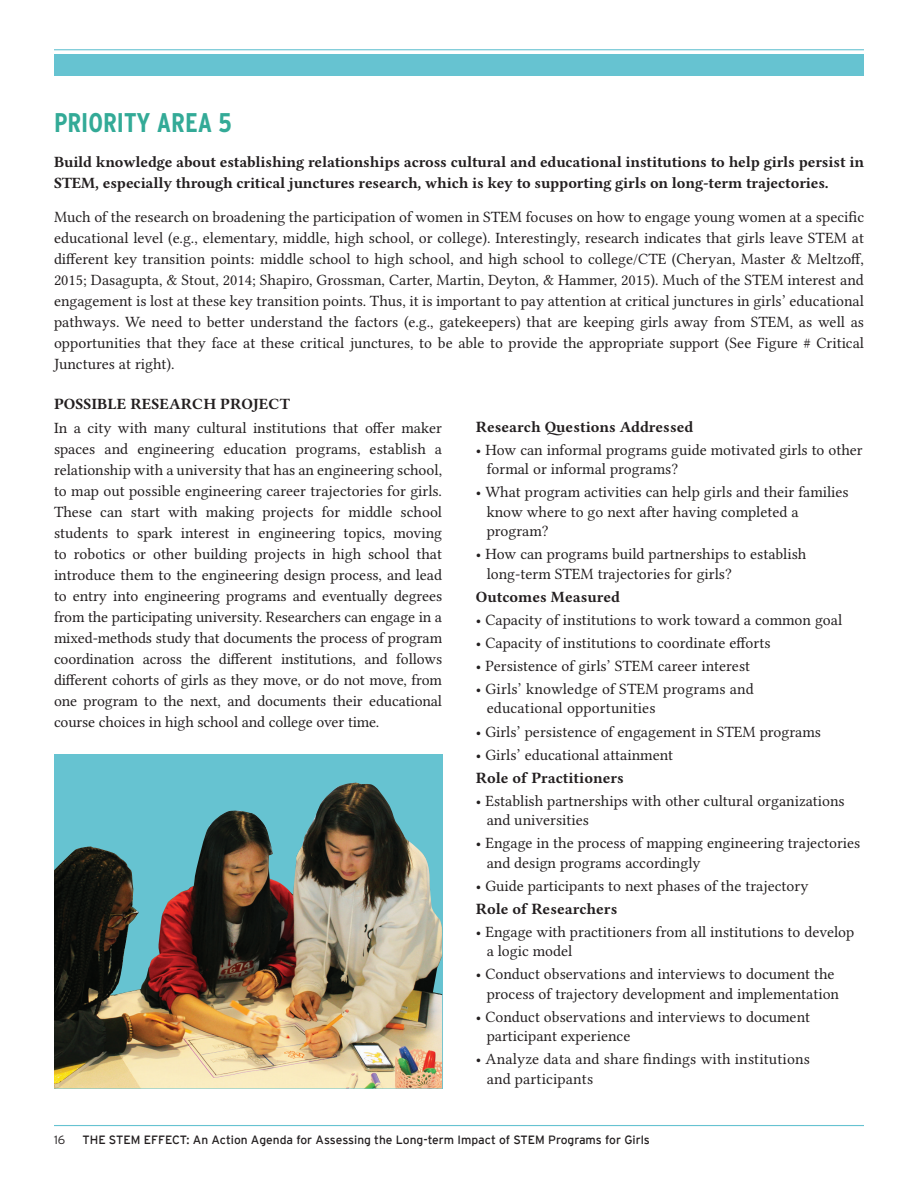
<style>
.page{position:relative;width:918px;height:1188px;background:#fff}
.page>*{position:absolute;margin:0;border:0;box-sizing:border-box;transform-origin:0 0}
.Priority_heading{font:700 condensed 27px "Interstate";color:#33aa97}
.Body_2_-_Priority{font:15.75px/21px "Libertinus Serif";letter-spacing:-.01em;color:#231f20;text-align:justify}
.Body_2_Bulletpoints{font:15.75px/19.5px "Libertinus Serif";color:#231f20}
.Body_2_-_Priority-2{font:700 15.75px/21px "Libertinus Serif";letter-spacing:-.01em;color:#231f20}
.t1{font:12px "Interstate";color:#231f20}
.page_numbers_flush_l{font:300 12px "Interstate";color:#231f20}
</style>
<div class="page">
<hr style="left:54px;top:1125px;width:810px;height:1px;background:#66c3d1">
<div style="left:54px;top:54px;width:810px;height:22px;background:#66c3d1"></div>
<hr style="left:54px;top:49px;width:810px;height:1px;background:#66c3d1">
<div style="left:54px;top:754px;width:388px;height:335px;background:#66c3d1"></div>
<img style="left:54px;top:783px;width:388px;height:306px">
<p class="Priority_heading" style="left:54px;top:108px;width:180px">PRIORITY AREA 5</p>
<p class="Body_2_-_Priority-2" style="left:54px;top:151px;width:812px">Build knowledge about establishing relationships across cultural and educational institutions to help girls persist in<br>STEM, especially through critical junctures research, which is key to supporting girls on long-term trajectories.</p>
<p class="Body_2_-_Priority" style="left:54px;top:207px;width:812px">Much of the research on broadening the participation of women in STEM focuses on how to engage young women at a specific educational level (e.g., elementary, middle, high school, or college). Interestingly, research indicates that girls leave STEM at different key transition points: middle school to high school, and high school to college/CTE (Cheryan, Master &amp; Meltzoff, 2015; Dasagupta, &amp; Stout, 2014; Shapiro, Grossman, Carter, Martin, Deyton, &amp; Hammer, 2015). Much of the STEM interest and engagement is lost at these key transition points. Thus, it is important to pay attention at critical junctures in girls’ educational pathways. We need to better understand the factors (e.g., gatekeepers) that are keeping girls away from STEM, as well as opportunities that they face at these critical junctures, to be able to provide the appropriate support (See Figure # Critical Junctures at right).</p>
<p class="Body_2_-_Priority-2" style="left:54px;top:393px;width:238px">POSSIBLE RESEARCH PROJECT</p>
<p class="Body_2_-_Priority" style="left:54px;top:418px;width:390px">In a city with many cultural institutions that offer maker spaces and engineering education programs, establish a relationship with a university that has an engineering school, to map out possible engineering career trajectories for girls.<br>These can start with making projects for middle school students to spark interest in engineering topics, moving to robotics or other building projects in high school that introduce them to the engineering design process, and lead to entry into engineering programs and eventually degrees from the participating university. Researchers can engage in a mixed-methods study that documents the process of program coordination across the different institutions, and follows different cohorts of girls as they move, or do not move, from one program to the next, and documents their educational course choices in high school and college over time.</p>
<p class="Body_2_-_Priority-2" style="left:476px;top:416px;width:219px">Research Questions Addressed</p>
<p class="Body_2_Bulletpoints" style="left:487px;top:440px;width:378px;text-indent:-11px">• How can informal programs guide motivated girls to other formal or informal programs?</p>
<p class="Body_2_Bulletpoints" style="left:487px;top:482px;width:364px;text-indent:-11px">• What program activities can help girls and their families know where to go next after having completed a program?</p>
<p class="Body_2_Bulletpoints" style="left:487px;top:544px;width:321px;text-indent:-11px">• How can programs build partnerships to establish long-term STEM trajectories for girls?</p>
<p class="Body_2_-_Priority-2" style="left:476px;top:586px;width:146px">Outcomes Measured</p>
<p class="Body_2_Bulletpoints" style="left:476px;top:610px;width:368px">• Capacity of institutions to work toward a common goal</p>
<p class="Body_2_Bulletpoints" style="left:476px;top:633px;width:296px">• Capacity of institutions to coordinate efforts</p>
<p class="Body_2_Bulletpoints" style="left:476px;top:656px;width:276px">• Persistence of girls’ STEM career interest</p>
<p class="Body_2_Bulletpoints" style="left:487px;top:679px;width:269px;text-indent:-11px">• Girls’ knowledge of STEM programs and educational opportunities</p>
<p class="Body_2_Bulletpoints" style="left:476px;top:721px;width:347px">• Girls’ persistence of engagement in STEM programs</p>
<p class="Body_2_Bulletpoints" style="left:476px;top:744px;width:199px">• Girls’ educational attainment</p>
<p class="Body_2_-_Priority-2" style="left:476px;top:767px;width:150px">Role of Practitioners</p>
<p class="Body_2_Bulletpoints" style="left:487px;top:790px;width:360px;text-indent:-11px">• Establish partnerships with other cultural organizations and universities</p>
<p class="Body_2_Bulletpoints" style="left:487px;top:833px;width:375px;text-indent:-11px">• Engage in the process of mapping engineering trajectories and design programs accordingly</p>
<p class="Body_2_Bulletpoints" style="left:476px;top:876px;width:334px">• Guide participants to next phases of the trajectory</p>
<p class="Body_2_-_Priority-2" style="left:476px;top:898px;width:143px">Role of Researchers</p>
<p class="Body_2_Bulletpoints" style="left:487px;top:922px;width:369px;text-indent:-11px">• Engage with practitioners from all institutions to develop a logic model</p>
<p class="Body_2_Bulletpoints" style="left:476px;top:964px;width:365px;text-align:right">• Conduct observations and interviews to document the process of trajectory development and implementation</p>
<p class="Body_2_Bulletpoints" style="left:487px;top:1007px;width:325px;text-indent:-11px">• Conduct observations and interviews to document participant experience</p>
<p class="Body_2_Bulletpoints" style="left:487px;top:1049px;width:325px;text-indent:-11px">• Analyze data and share findings with institutions and participants</p>
<p class="page_numbers_flush_l" style="left:54px;top:1133px;width:13px">16</p>
<p class="t1" style="left:82px;top:1133px;width:569px">THE STEM EFFECT: An Action Agenda for Assessing the Long-term Impact of STEM Programs for Girls</p>
</div>
